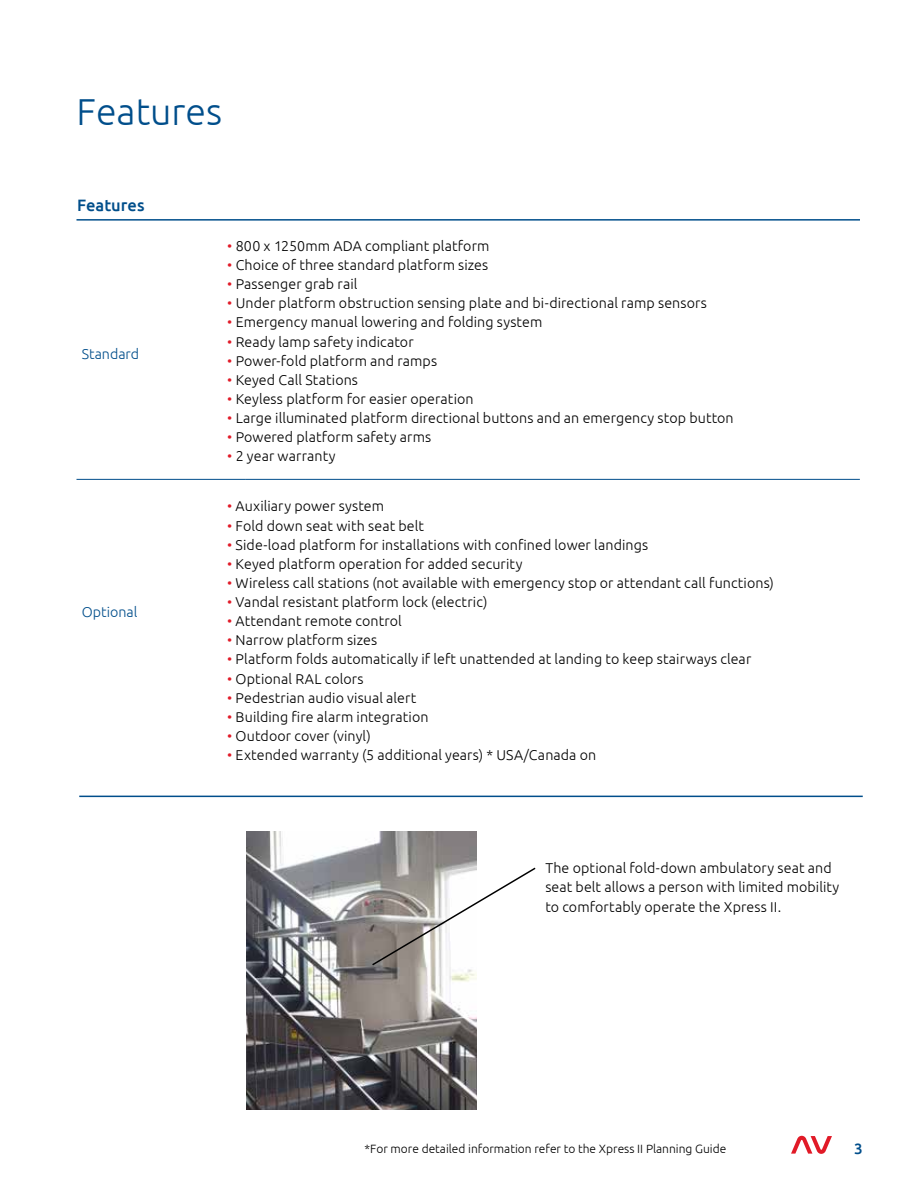
<style>
.page{position:relative;width:918px;height:1188px;background:#fff}
.page>*{position:absolute;margin:0;border:0;box-sizing:border-box;transform-origin:0 0}
.t1{font:300 37.5px "Ubuntu";color:#004e8b}
.t2{font:500 16.5px "Ubuntu";color:#004e8b}
.t3{font:500 15px "Ubuntu";color:#004e8b}
.t4{font:300 14.25px/19.2px "Ubuntu";letter-spacing:.01em;color:#000}
.t5{font:300 14.25px "Ubuntu";color:#004e8b}
.t6{font:300 12px "Ubuntu";color:#000}
.s1{color:#e11a27}
</style>
<div class="page">
<svg style="left:791px;top:1136px;width:41px;height:18px"></svg>
<hr style="left:76px;top:219px;width:784px;height:2px;background:#004e8b">
<hr style="left:79px;top:796px;width:784px;height:1px;background:#004e8b">
<hr style="left:76px;top:479px;width:170px;height:1px;background:#004e8b">
<hr style="left:246px;top:479px;width:614px;height:1px;background:#004e8b">
<img style="left:246px;top:831px;width:231px;height:279px">
<svg style="left:371px;top:866px;width:165px;height:101px"></svg>
<h1 class="t1" style="left:77px;top:89px;width:147px">Features</h1>
<p class="t2" style="left:77px;top:195px;width:69px">Features</p>
<p class="t5" style="left:82px;top:345px;width:59px">Standard</p>
<p class="t5" style="left:82px;top:604px;width:57px">Optional</p>
<p class="t4" style="left:227px;top:236px;width:264px"><span class="s1">•</span> 800 x 1250mm ADA compliant platform</p>
<p class="t4" style="left:227px;top:255px;width:263px"><span class="s1">•</span> Choice of three standard platform sizes</p>
<p class="t4" style="left:227px;top:274px;width:132px"><span class="s1">•</span> Passenger grab rail</p>
<p class="t4" style="left:227px;top:293px;width:481px"><span class="s1">•</span> Under platform obstruction sensing plate and bi-directional ramp sensors</p>
<p class="t4" style="left:227px;top:312px;width:317px"><span class="s1">•</span> Emergency manual lowering and folding system</p>
<p class="t4" style="left:227px;top:332px;width:188px"><span class="s1">•</span> Ready lamp safety indicator</p>
<p class="t4" style="left:227px;top:351px;width:211px"><span class="s1">•</span> Power-fold platform and ramps</p>
<p class="t4" style="left:227px;top:370px;width:132px"><span class="s1">•</span> Keyed Call Stations</p>
<p class="t4" style="left:227px;top:389px;width:248px"><span class="s1">•</span> Keyless platform for easier operation</p>
<p class="t4" style="left:227px;top:408px;width:508px"><span class="s1">•</span> Large illuminated platform directional buttons and an emergency stop button</p>
<p class="t4" style="left:227px;top:427px;width:205px"><span class="s1">•</span> Powered platform safety arms</p>
<p class="t4" style="left:227px;top:446px;width:110px"><span class="s1">•</span> 2 year warranty</p>
<p class="t4" style="left:227px;top:496px;width:158px"><span class="s1">•</span> Auxiliary power system</p>
<p class="t4" style="left:227px;top:516px;width:198px"><span class="s1">•</span> Fold down seat with seat belt</p>
<p class="t4" style="left:227px;top:535px;width:422px"><span class="s1">•</span> Side-load platform for installations with confined lower landings</p>
<p class="t4" style="left:227px;top:554px;width:297px"><span class="s1">•</span> Keyed platform operation for added security</p>
<p class="t4" style="left:227px;top:573px;width:548px"><span class="s1">•</span> Wireless call stations (not available with emergency stop or attendant call functions)</p>
<p class="t4" style="left:227px;top:592px;width:262px"><span class="s1">•</span> Vandal resistant platform lock (electric)</p>
<p class="t4" style="left:227px;top:611px;width:176px"><span class="s1">•</span> Attendant remote control</p>
<p class="t4" style="left:227px;top:630px;width:151px"><span class="s1">•</span> Narrow platform sizes</p>
<p class="t4" style="left:227px;top:649px;width:526px"><span class="s1">•</span> Platform folds automatically if left unattended at landing to keep stairways clear</p>
<p class="t4" style="left:227px;top:669px;width:138px"><span class="s1">•</span> Optional RAL colors</p>
<p class="t4" style="left:227px;top:688px;width:190px"><span class="s1">•</span> Pedestrian audio visual alert</p>
<p class="t4" style="left:227px;top:707px;width:203px"><span class="s1">•</span> Building fire alarm integration</p>
<p class="t4" style="left:227px;top:726px;width:145px"><span class="s1">•</span> Outdoor cover (vinyl)</p>
<p class="t4" style="left:227px;top:745px;width:370px"><span class="s1">•</span> Extended warranty (5 additional years) * USA/Canada on</p>
<p class="t4" style="left:545px;top:858px;width:296px">The optional fold-down ambulatory seat and seat belt allows a person with limited mobility to comfortably operate the Xpress II.</p>
<p class="t6" style="left:364px;top:1141px;width:363px">*For more detailed information refer to the Xpress II Planning Guide</p>
<p class="t3" style="left:854px;top:1140px;width:10px">3</p>
</div>
